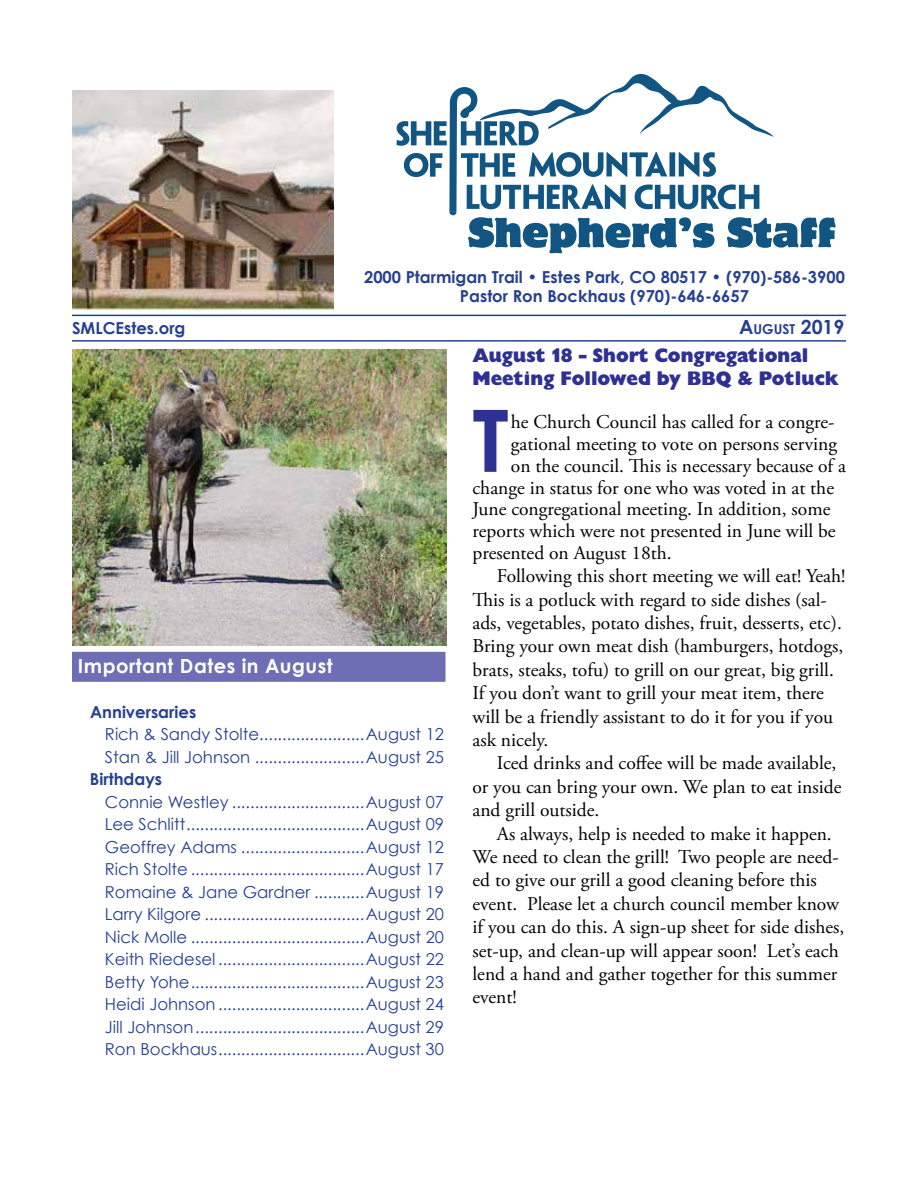
<style>
.page{position:relative;width:918px;height:1188px;background:#fff}
.page>*{position:absolute;margin:0;border:0;box-sizing:border-box;transform-origin:0 0}
.t1{font:700 86.25px "Century Gothic";color:#2e3192}
.t2{font:19.5px "Adobe Garamond Pro";color:#000}
.t3{font:19.5px/23.4px "Gill Sans Std Extra Bold Disp";color:#2e3192}
.t4{font:700 19.5px "Century Gothic";letter-spacing:.025em;color:#fff}
.t5{font:700 19.5px "Century Gothic";color:#25408f}
.t6{font:16.5px/22.5px "Century Gothic";color:#25408f}
.t7{font:700 16.5px/19.8px "Century Gothic";color:#25408f;text-align:center}
.s1{font-size:13.65px}
</style>
<div class="page">
<hr style="left:72px;top:315px;width:774px;height:1px;background:#25408f">
<hr style="left:72px;top:340px;width:774px;height:2px;background:#25408f">
<img style="left:72px;top:90px;width:261px;height:221px">
<svg style="left:397px;top:74px;width:439px;height:179px"></svg>
<div style="left:72px;top:652px;width:374px;height:30px;background:#6d6eb3"></div>
<img style="left:72px;top:350px;width:374px;height:295px">
<p class="t7" style="left:364px;top:266px;width:482px">2000 Ptarmigan Trail • Estes Park, CO 80517 • (970)-586-3900<br>Pastor Ron Bockhaus (970)-646-6657</p>
<p class="t7" style="left:72px;top:318px;width:115px">SMLCEstes.org</p>
<p class="t5" style="left:739px;top:315px;width:107px">A<span class="s1">UGUST</span> 2019</p>
<p class="t4" style="left:78px;top:653px;width:256px">Important Dates in August</p>
<p class="t7" style="left:90px;top:702px;width:108px">Anniversaries</p>
<p class="t6" style="left:105px;top:723px;width:341px">Rich &amp; Sandy Stolte.......................August 12<br>Stan &amp; Jill Johnson ........................August 25</p>
<p class="t7" style="left:90px;top:769px;width:74px">Birthdays</p>
<p class="t6" style="left:105px;top:790px;width:341px;text-align:justify">Connie Westley .............................August 07<br>Lee Schlitt.......................................August 09<br>Geoffrey Adams ...........................August 12<br>Rich Stolte ......................................August 17<br>Romaine &amp; Jane Gardner ...........August 19<br>Larry Kilgore ...................................August 20<br>Nick Molle ......................................August 20<br>Keith Riedesel ................................August 22<br>Betty Yohe......................................August 23<br>Heidi Johnson ................................August 24<br>Jill Johnson.....................................August 29<br>Ron Bockhaus................................August 30</p>
<p class="t3" style="left:472px;top:343px;width:368px">August 18 - Short Congregational<br>Meeting Followed by BBQ &amp; Potluck</p>
<h1 class="t1" style="left:472px;top:386px;width:38px">T</h1>
<p class="t2" style="left:511px;top:410px;width:325px">he Church Council has called for a congre-</p>
<p class="t2" style="left:511px;top:432px;width:328px">gational meeting to vote on persons serving</p>
<p class="t2" style="left:511px;top:454px;width:337px">on the council. This is necessary because of a</p>
<p class="t2" style="left:473px;top:476px;width:363px">change in status for one who was voted in at the</p>
<p class="t2" style="left:473px;top:497px;width:359px">June congregational meeting. In addition, some</p>
<p class="t2" style="left:473px;top:519px;width:365px">reports which were not presented in June will be</p>
<p class="t2" style="left:473px;top:541px;width:201px">presented on August 18th.</p>
<p class="t2" style="left:497px;top:564px;width:350px">Following this short meeting we will eat! Yeah!</p>
<p class="t2" style="left:473px;top:588px;width:356px">This is a potluck with regard to side dishes (sal-</p>
<p class="t2" style="left:473px;top:611px;width:371px">ads, vegetables, potato dishes, fruit, desserts, etc).</p>
<p class="t2" style="left:473px;top:635px;width:372px">Bring your own meat dish (hamburgers, hotdogs,</p>
<p class="t2" style="left:473px;top:658px;width:363px">brats, steaks, tofu) to grill on our great, big grill.</p>
<p class="t2" style="left:473px;top:681px;width:353px">If you don’t want to grill your meat item, there</p>
<p class="t2" style="left:473px;top:705px;width:362px">will be a friendly assistant to do it for you if you</p>
<p class="t2" style="left:473px;top:728px;width:77px">ask nicely.</p>
<p class="t2" style="left:497px;top:752px;width:341px">Iced drinks and coffee will be made available,</p>
<p class="t2" style="left:473px;top:775px;width:370px">or you can bring your own. We plan to eat inside</p>
<p class="t2" style="left:473px;top:798px;width:128px">and grill outside.</p>
<p class="t2" style="left:497px;top:822px;width:336px">As always, help is needed to make it happen.</p>
<p class="t2" style="left:473px;top:845px;width:368px">We need to clean the grill! Two people are need-</p>
<p class="t2" style="left:473px;top:869px;width:346px">ed to give our grill a good cleaning before this</p>
<p class="t2" style="left:473px;top:892px;width:368px">event. Please let a church council member know</p>
<p class="t2" style="left:473px;top:915px;width:373px">if you can do this. A sign-up sheet for side dishes,</p>
<p class="t2" style="left:473px;top:939px;width:368px">set-up, and clean-up will appear soon! Let’s each</p>
<p class="t2" style="left:473px;top:962px;width:366px">lend a hand and gather together for this summer</p>
<p class="t2" style="left:473px;top:986px;width:46px">event!</p>
</div>
